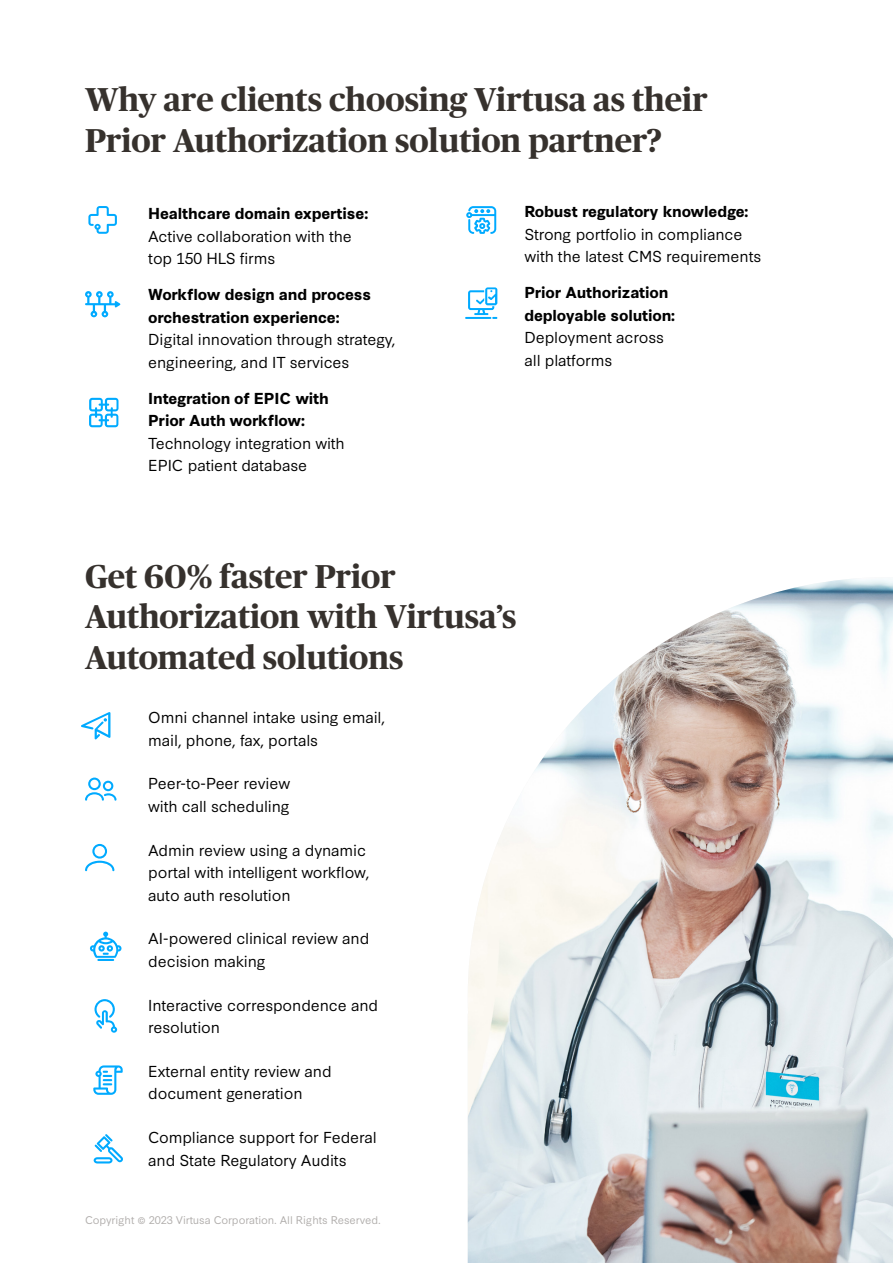
<style>
.page{position:relative;width:893px;height:1263px;background:#fff}
.page>*{position:absolute;margin:0;border:0;box-sizing:border-box;transform-origin:0 0}
.Inner_Heading{font:700 33px/40.5px "Publico Headline";color:#36312d}
.Body_Copy{font:15px/22.5px "Synthese";letter-spacing:-.01em;color:#000}
.Body_Copy-2{font:700 15px/22.5px "Synthese";letter-spacing:-.01em;color:#000}
.t1{font:10.5px "Synthese";letter-spacing:-.005em;color:#b0adab}
.s1{font-weight:700}
.s2{font-weight:400}
</style>
<div class="page">
<svg style="left:88px;top:206px;width:29px;height:28px"></svg>
<svg style="left:85px;top:291px;width:35px;height:26px"></svg>
<svg style="left:466px;top:206px;width:30px;height:28px"></svg>
<svg style="left:465px;top:287px;width:32px;height:32px"></svg>
<img style="left:468px;top:579px;width:425px;height:684px">
<svg style="left:81px;top:712px;width:29px;height:27px"></svg>
<svg style="left:85px;top:777px;width:32px;height:24px"></svg>
<svg style="left:85px;top:844px;width:29px;height:27px"></svg>
<svg style="left:90px;top:932px;width:31px;height:29px"></svg>
<svg style="left:94px;top:999px;width:23px;height:34px"></svg>
<svg style="left:93px;top:1065px;width:30px;height:30px"></svg>
<svg style="left:94px;top:1134px;width:29px;height:29px"></svg>
<svg style="left:89px;top:398px;width:29px;height:29px"></svg>
<p class="Inner_Heading" style="left:85px;top:78px;width:624px">Why are clients choosing Virtusa as their<br>Prior Authorization solution partner?</p>
<p class="Body_Copy" style="left:148px;top:201px;width:221px"><span class="s1">Healthcare domain expertise:<br></span>Active collaboration with the top 150 HLS firms</p>
<p class="Body_Copy" style="left:148px;top:282px;width:249px"><span class="s1">Workflow design and process orchestration experience:<br></span>Digital innovation through strategy, engineering, and IT services</p>
<p class="Body_Copy" style="left:148px;top:385px;width:198px"><span class="s1">Integration of EPIC with<br>Prior Auth workflow:<br></span>Technology integration with<br>EPIC patient database</p>
<p class="Body_Copy" style="left:524px;top:199px;width:238px"><span class="s1">Robust regulatory knowledge:<br></span>Strong portfolio in compliance with the latest CMS requirements</p>
<p class="Body_Copy-2" style="left:524px;top:280px;width:152px">Prior Authorization deployable solution:<br><span class="s2">Deployment across all platforms</span></p>
<p class="Inner_Heading" style="left:85px;top:554px;width:433px">Get 60% faster Prior<br>Authorization with Virtusa’s<br>Automated solutions</p>
<p class="Body_Copy" style="left:148px;top:705px;width:238px">Omni channel intake using email, mail, phone, fax, portals</p>
<p class="Body_Copy" style="left:148px;top:771px;width:143px">Peer-to-Peer review with call scheduling</p>
<p class="Body_Copy" style="left:148px;top:837px;width:223px">Admin review using a dynamic portal with intelligent workflow, auto auth resolution</p>
<p class="Body_Copy" style="left:148px;top:926px;width:223px">AI-powered clinical review and decision making</p>
<p class="Body_Copy" style="left:148px;top:992px;width:231px">Interactive correspondence and resolution</p>
<p class="Body_Copy" style="left:148px;top:1059px;width:185px">External entity review and document generation</p>
<p class="Body_Copy" style="left:148px;top:1125px;width:230px">Compliance support for Federal and State Regulatory Audits</p>
<p class="t1" style="left:85px;top:1211px;width:297px">Copyright © 2023 Virtusa Corporation. All Rights Reserved.</p>
</div>
